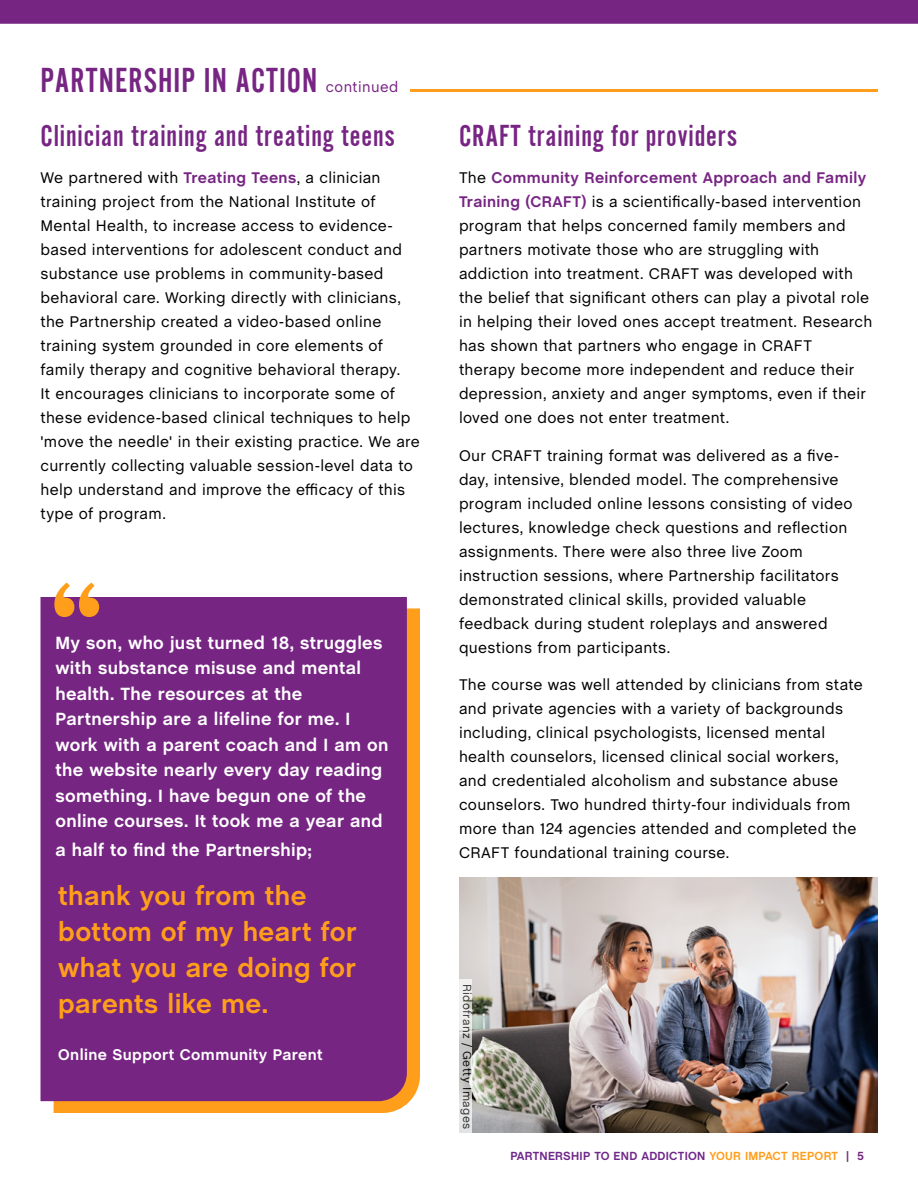
<style>
.page{position:relative;width:918px;height:1188px;background:#fff}
.page>*{position:absolute;margin:0;border:0;box-sizing:border-box;transform-origin:0 0}
.t1{font:36px "Alternate Got No 2 D";letter-spacing:.03em;color:#772583}
.t2{font:31.5px "Alternate Got No 2 D";letter-spacing:.03em;color:#772583}
.t3{font:700 27px/36px "Chalet";letter-spacing:.015em;color:#ff9e1b}
.t4{font:700 18px/25.5px "Chalet";letter-spacing:.015em;color:#fff}
.t5{font:15.75px/24px "Chalet";letter-spacing:.02em;color:#000}
.t6{font:700 15.75px "Chalet";letter-spacing:.025em;color:#fff}
.t7{font:15px "Chalet";letter-spacing:.03em;color:#772583}
.t8{font:700 12px "Chalet";letter-spacing:.02em;color:#6f2789}
.t9{font:12px "Chalet";letter-spacing:.03em;color:#000}
.s1{font-weight:700;color:#772583}
.s2{color:#ff9e1b}
.s3{color:#772583}
</style>
<div class="page">
<div style="left:0;top:0;width:918px;height:24px;background:#772583"></div>
<hr style="left:410px;top:89px;width:468px;height:3px;background:#ff9e1b">
<img style="left:459px;top:878px;width:419px;height:254px">
<div style="left:54px;top:608px;width:366px;height:505px;background:#ff9e1b"></div>
<div style="left:40px;top:597px;width:367px;height:504px;background:#772583"></div>
<svg style="left:54px;top:583px;width:45px;height:34px"></svg>
<svg style="left:459px;top:980px;width:13px;height:153px;background:#dbdbda"></svg>
<h1 class="t1" style="left:40px;top:61px;width:278px">PARTNERSHIP IN ACTION</h1>
<p class="t7" style="left:326px;top:77px;width:74px">continued</p>
<h2 class="t2" style="left:40px;top:119px;width:356px">Clinician training and treating teens</h2>
<p class="t5" style="left:40px;top:166px;width:381px">We partnered with <span class="s1">Treating Teens</span>, a clinician training project from the National Institute of Mental Health, to increase access to evidence&shy;based interventions for adolescent conduct and substance use problems in community-based behavioral care. Working directly with clinicians, the Partnership created a video-based online training system grounded in core elements of family therapy and cognitive behavioral therapy.<br>It encourages clinicians to incorporate some of these evidence-based clinical techniques to help 'move the needle' in their existing practice. We are currently collecting valuable session-level data to help understand and improve the efficacy of this type of program.</p>
<p class="t4" style="left:56px;top:631px;width:334px">My son, who just turned 18, struggles with substance misuse and mental health. The resources at the Partnership are a lifeline for me. I work with a parent coach and I am on the website nearly every day reading something. I have begun one of the online courses. It took me a year and</p>
<p class="t4" style="left:56px;top:838px;width:258px">a half to find the Partnership;</p>
<h3 class="t3" style="left:58px;top:879px;width:300px">thank you from the bottom of my heart for what you are doing for parents like me.</h3>
<p class="t6" style="left:58px;top:1045px;width:266px">Online Support Community Parent</p>
<h2 class="t2" style="left:459px;top:119px;width:279px">CRAFT training for providers</h2>
<p class="t5" style="left:459px;top:166px;width:415px">The <span class="s1">Community Reinforcement Approach and Family Training (CRAFT)</span> is a scientifically-based intervention program that helps concerned family members and partners motivate those who are struggling with addiction into treatment. CRAFT was developed with the belief that significant others can play a pivotal role in helping their loved ones accept treatment. Research has shown that partners who engage in CRAFT<br>therapy become more independent and reduce their depression, anxiety and anger symptoms, even if their loved one does not enter treatment.</p>
<p class="t5" style="left:459px;top:444px;width:395px">Our CRAFT training format was delivered as a five&shy;day, intensive, blended model. The comprehensive program included online lessons consisting of video lectures, knowledge check questions and reflection assignments. There were also three live Zoom instruction sessions, where Partnership facilitators demonstrated clinical skills, provided valuable feedback during student roleplays and answered questions from participants.</p>
<p class="t5" style="left:459px;top:673px;width:405px">The course was well attended by clinicians from state and private agencies with a variety of backgrounds including, clinical psychologists, licensed mental health counselors, licensed clinical social workers, and credentialed alcoholism and substance abuse counselors. Two hundred thirty-four individuals from more than 124 agencies attended and completed the CRAFT foundational training course.</p>
<p class="t9" style="left:474px;top:984px;width:147px;rotate:90deg">Ridofranz / Getty Images</p>
<p class="t8" style="left:510px;top:1149px;width:355px">PARTNERSHIP TO END ADDICTION <span class="s2">YOUR IMPACT REPORT</span> <span class="s3">| 5</span></p>
</div>
